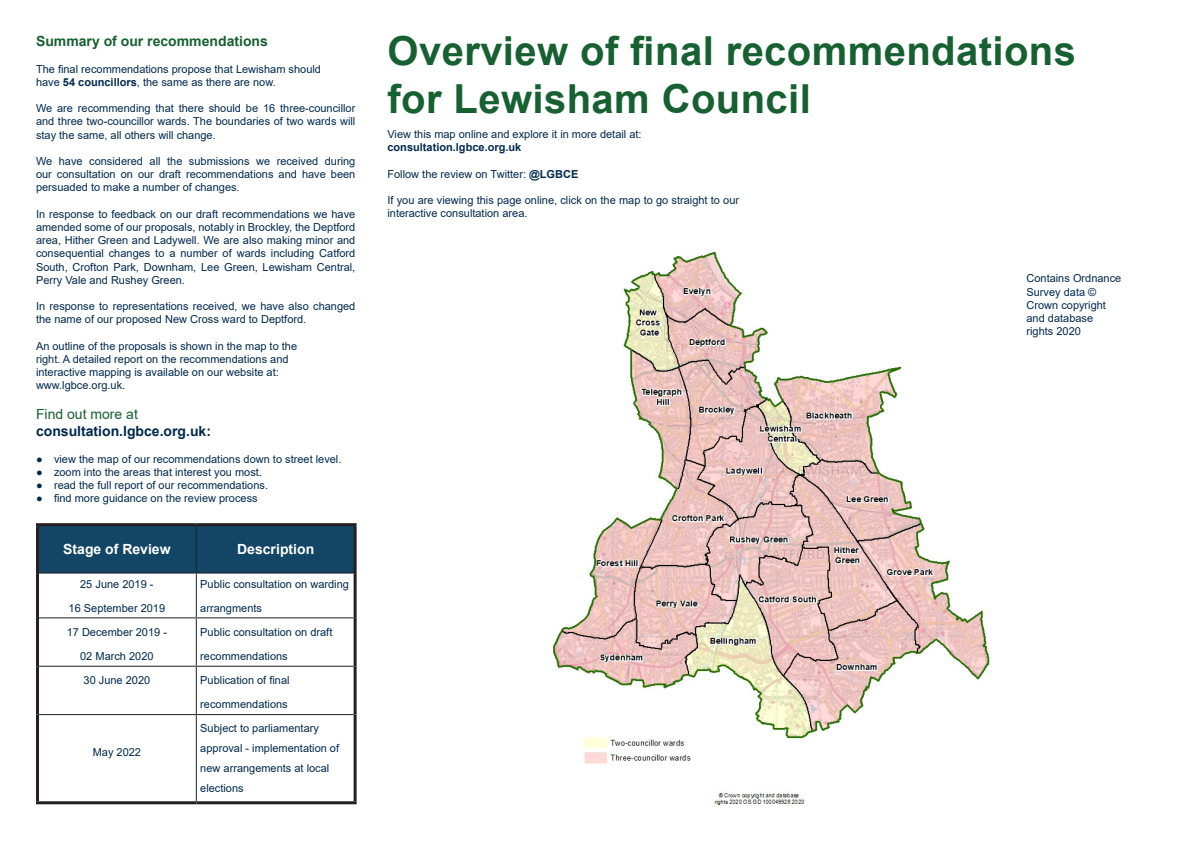
<style>
.page{position:relative;width:1191px;height:842px;background:#fff}
.page>*{position:absolute;margin:0;border:0;box-sizing:border-box;transform-origin:0 0}
.t1{font:700 40px/48px "Arial";letter-spacing:.01em;color:#166031}
.Summary_Paragraph_He{font:700 14px "Arial";color:#166031}
.Summary_Text{font:700 14px "Arial";color:#00294e}
.Summary_Text-2{font:700 14px "Arial";color:#fff}
.Summary_Text-3{font:14px "Arial";color:#166031}
.Summary_Text-4{font:11px/13.2px "Arial";color:#00294e}
.Summary_Text-5{font:700 11px "Arial";color:#00294e}
.s1{font-weight:700}
</style>
<div class="page">
<div style="left:39px;top:526px;width:314px;height:46px;background:#134567"></div>
<hr style="left:36px;top:523px;width:160px;height:3px;background:#231f20">
<hr style="left:36px;top:526px;width:3px;height:47px;background:#231f20">
<hr style="left:196px;top:523px;width:160px;height:3px;background:#231f20">
<hr style="left:353px;top:526px;width:3px;height:47px;background:#231f20">
<hr style="left:196px;top:526px;width:1px;height:46px;background:#231f20">
<hr style="left:196px;top:573px;width:1px;height:44px;background:#231f20">
<hr style="left:196px;top:618px;width:1px;height:48px;background:#231f20">
<hr style="left:196px;top:667px;width:1px;height:47px;background:#231f20">
<hr style="left:196px;top:715px;width:1px;height:86px;background:#231f20">
<hr style="left:39px;top:572px;width:157px;height:1px;background:#231f20">
<hr style="left:196px;top:572px;width:157px;height:1px;background:#231f20">
<hr style="left:39px;top:617px;width:157px;height:1px;background:#231f20">
<hr style="left:196px;top:617px;width:157px;height:1px;background:#231f20">
<hr style="left:39px;top:666px;width:157px;height:1px;background:#231f20">
<hr style="left:196px;top:666px;width:157px;height:1px;background:#231f20">
<hr style="left:39px;top:714px;width:157px;height:1px;background:#231f20">
<hr style="left:196px;top:714px;width:157px;height:1px;background:#231f20">
<hr style="left:36px;top:573px;width:3px;height:45px;background:#231f20">
<hr style="left:353px;top:573px;width:3px;height:45px;background:#231f20">
<hr style="left:36px;top:618px;width:3px;height:48px;background:#231f20">
<hr style="left:353px;top:618px;width:3px;height:48px;background:#231f20">
<hr style="left:36px;top:666px;width:3px;height:49px;background:#231f20">
<hr style="left:353px;top:666px;width:3px;height:49px;background:#231f20">
<hr style="left:36px;top:715px;width:3px;height:86px;background:#231f20">
<hr style="left:353px;top:715px;width:3px;height:86px;background:#231f20">
<hr style="left:36px;top:801px;width:160px;height:3px;background:#231f20">
<hr style="left:196px;top:801px;width:160px;height:3px;background:#231f20">
<img style="left:552px;top:251px;width:438px;height:555px">
<p class="Summary_Paragraph_He" style="left:36px;top:31px;width:233px">Summary of our recommendations</p>
<p class="Summary_Text-4" style="left:36px;top:62px;width:286px">The final recommendations propose that Lewisham should</p>
<p class="Summary_Text-4" style="left:36px;top:75px;width:241px">have <span class="s1">54 councillors</span>, the same as there are now.</p>
<p class="Summary_Text-4" style="left:36px;top:102px;width:321px;text-align:justify">We are recommending that there should be 16 three-councillor and three two-councillor wards. The boundaries of two wards will stay the same, all others will change.</p>
<p class="Summary_Text-4" style="left:36px;top:154px;width:321px;text-align:justify">We have considered all the submissions we received during our consultation on our draft recommendations and have been persuaded to make a number of changes.</p>
<p class="Summary_Text-4" style="left:36px;top:207px;width:321px;text-align:justify">In response to feedback on our draft recommendations we have amended some of our proposals, notably in Brockley, the Deptford area, Hither Green and Ladywell. We are also making minor and consequential changes to a number of wards including Catford South, Crofton Park, Downham, Lee Green, Lewisham Central, Perry Vale and Rushey Green.</p>
<p class="Summary_Text-4" style="left:36px;top:300px;width:321px">In response to representations received, we have also changed the name of our proposed New Cross ward to Deptford.</p>
<p class="Summary_Text-4" style="left:36px;top:339px;width:263px">An outline of the proposals is shown in the map to the</p>
<p class="Summary_Text-4" style="left:36px;top:352px;width:254px">right. A detailed report on the recommendations and</p>
<p class="Summary_Text-4" style="left:36px;top:366px;width:244px">interactive mapping is available on our website at:</p>
<p class="Summary_Text-4" style="left:36px;top:379px;width:91px">www.lgbce.org.uk.</p>
<p class="Summary_Text-3" style="left:36px;top:405px;width:103px">Find out more at</p>
<p class="Summary_Text" style="left:36px;top:421px;width:177px">consultation.lgbce.org.uk:</p>
<p class="Summary_Text-4" style="left:36px;top:452px;width:307px">● view the map of our recommendations down to street level.</p>
<p class="Summary_Text-4" style="left:36px;top:465px;width:227px">● zoom into the areas that interest you most.</p>
<p class="Summary_Text-4" style="left:36px;top:478px;width:233px">● read the full report of our recommendations.</p>
<p class="Summary_Text-4" style="left:36px;top:492px;width:223px">● find more guidance on the review process</p>
<p class="Summary_Text-2" style="left:63px;top:539px;width:109px">Stage of Review</p>
<p class="Summary_Text-2" style="left:237px;top:539px;width:79px">Description</p>
<p class="Summary_Text-4" style="left:80px;top:577px;width:75px">25 June 2019 -</p>
<p class="Summary_Text-4" style="left:69px;top:601px;width:98px">16 September 2019</p>
<p class="Summary_Text-4" style="left:200px;top:572px;width:150px;line-height:24px">Public consultation on warding arrangments</p>
<p class="Summary_Text-4" style="left:67px;top:625px;width:102px">17 December 2019 -</p>
<p class="Summary_Text-4" style="left:80px;top:649px;width:75px">02 March 2020</p>
<p class="Summary_Text-4" style="left:200px;top:620px;width:134px;line-height:24px">Public consultation on draft recommendations</p>
<p class="Summary_Text-4" style="left:84px;top:673px;width:68px">30 June 2020</p>
<p class="Summary_Text-4" style="left:200px;top:668px;width:91px;line-height:24px">Publication of final recommendations</p>
<p class="Summary_Text-4" style="left:93px;top:745px;width:50px">May 2022</p>
<p class="Summary_Text-4" style="left:200px;top:718px;width:140px;line-height:20px">Subject to parliamentary approval - implementation of new arrangements at local elections</p>
<p class="t1" style="left:387px;top:28px;width:690px">Overview of final recommendations for Lewisham Council</p>
<p class="Summary_Text-4" style="left:387px;top:127px;width:256px">View this map online and explore it in more detail at:</p>
<p class="Summary_Text-5" style="left:387px;top:140px;width:135px">consultation.lgbce.org.uk</p>
<p class="Summary_Text-4" style="left:387px;top:167px;width:192px">Follow the review on Twitter: <span class="s1">@LGBCE</span></p>
<p class="Summary_Text-4" style="left:387px;top:193px;width:353px">If you are viewing this page online, click on the map to go straight to our interactive consultation area.</p>
<p class="Summary_Text-4" style="left:1026px;top:272px;width:96px">Contains Ordnance</p>
<p class="Summary_Text-4" style="left:1026px;top:285px;width:71px">Survey data ©</p>
<p class="Summary_Text-4" style="left:1026px;top:298px;width:81px">Crown copyright</p>
<p class="Summary_Text-4" style="left:1026px;top:311px;width:68px">and database</p>
<p class="Summary_Text-4" style="left:1026px;top:325px;width:56px">rights 2020</p>
</div>
